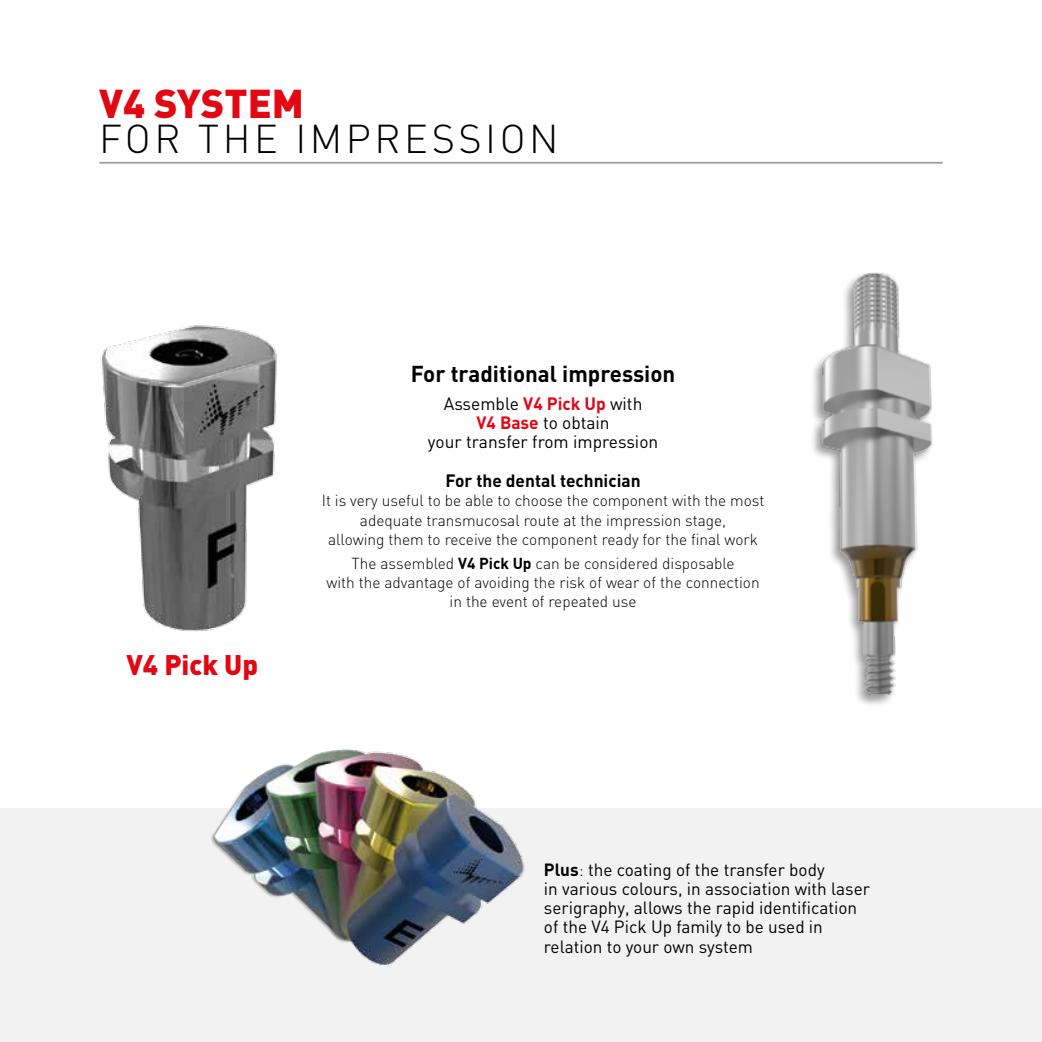
<style>
.page{position:relative;width:1042px;height:1042px;background:#fff}
.page>*{position:absolute;margin:0;border:0;box-sizing:border-box;transform-origin:0 0}
.t1{font:300 39.73px "DIN";letter-spacing:.09em;color:#000}
.t2{font:900 39.73px "DIN";color:#e30613}
.t3{font:900 28px "DIN";color:#e30613}
.t4{font:700 22.75px "DIN";color:#000}
.t5{font:17.68px/19.1px "DIN";color:#000;text-align:center}
.t6{font:700 17.68px "DIN";color:#000}
.t7{font:17.5px/19.2px "DIN";color:#000}
.t8{font:300 15.75px/19.2px "DIN";color:#000;text-align:center}
.s1{font-weight:700;color:#e30613}
.s2{font-weight:700}
.s3{font-weight:300}
</style>
<div class="page">
<div style="left:0;top:809px;width:1042px;height:233px;background:#f2f2f2"></div>
<img style="left:812px;top:272px;width:120px;height:433px">
<hr style="left:99px;top:162px;width:844px;height:2px;background:#9d9d9c">
<img style="left:200px;top:749px;width:357px;height:217px">
<img style="left:102px;top:325px;width:175px;height:307px">
<h1 class="t2" style="left:99px;top:77px;width:206px">V4 SYSTEM</h1>
<h1 class="t1" style="left:99px;top:114px;width:461px">FOR THE IMPRESSION</h1>
<h2 class="t3" style="left:126px;top:646px;width:133px">V4 Pick Up</h2>
<h3 class="t4" style="left:411px;top:359px;width:266px">For traditional impression</h3>
<p class="t5" style="left:428px;top:393px;width:232px">Assemble <span class="s1">V4 Pick Up</span> with<br><span class="s1">V4 Base</span> to obtain<br>your transfer from impression</p>
<p class="t6" style="left:445px;top:469px;width:197px">For the dental technician</p>
<p class="t8" style="left:322px;top:491px;width:444px">It is very useful to be able to choose the component with the most adequate transmucosal route at the impression stage,<br>allowing them to receive the component ready for the final work</p>
<p class="t8" style="left:326px;top:553px;width:435px">The assembled <span class="s2">V4 Pick Up</span> can be considered disposable<br>with the advantage of avoiding the risk of wear of the connection in the event of repeated use</p>
<p class="t7" style="left:544px;top:859px;width:327px"><span class="s2">Plus</span><span class="s3">:</span> the coating of the transfer body<br>in various colours, in association with laser serigraphy, allows the rapid identification of the V4 Pick Up family to be used in relation to your own system</p>
</div>
